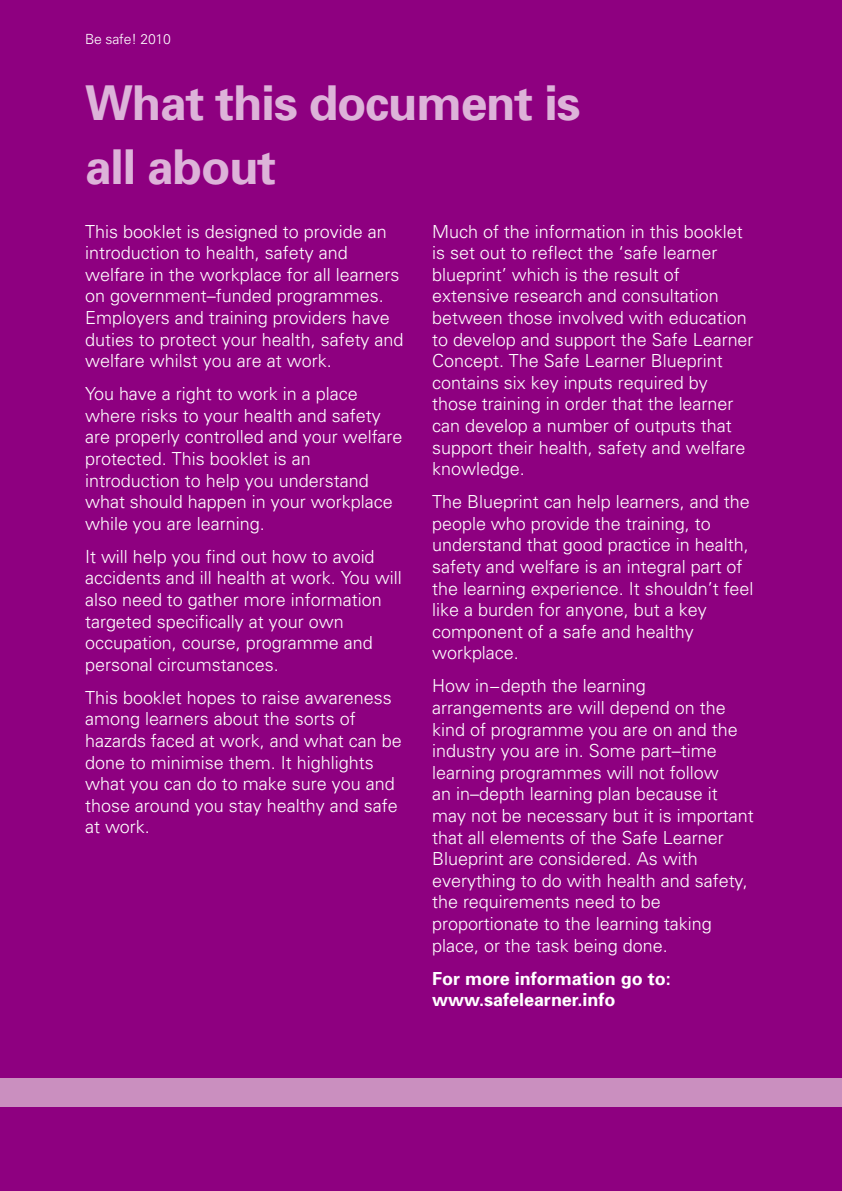
<style>
.page{position:relative;width:842px;height:1191px;background:#8e0080}
.page>*{position:absolute;margin:0;border:0;box-sizing:border-box;transform-origin:0 0}
.t1{font:700 48px/64px "Univers";letter-spacing:-.025em;color:#ddb3d9}
.t2{font:300 18px/21.6px "Univers";color:#fff}
.t3{font:700 18px/21.6px "Univers";color:#fff}
.t4{font:300 14px "Univers";letter-spacing:-.01em;color:#fff}
</style>
<div class="page">
<div style="left:0;top:1078px;width:842px;height:28px;background:#ca8fbf"></div>
<p class="t4" style="left:85px;top:34px;width:87px">Be safe! 2010</p>
<h1 class="t1" style="left:85px;top:75px;width:497px">What this document is all about</h1>
<p class="t2" style="left:85px;top:222px;width:320px">This booklet is designed to provide an introduction to health, safety and welfare in the workplace for all learners on government–funded programmes.<br>Employers and training providers have duties to protect your health, safety and welfare whilst you are at work.</p>
<p class="t2" style="left:85px;top:384px;width:319px">You have a right to work in a place where risks to your health and safety are properly controlled and your welfare protected. This booklet is an introduction to help you understand what should happen in your workplace while you are learning.</p>
<p class="t2" style="left:85px;top:547px;width:318px">It will help you find out how to avoid accidents and ill health at work. You will also need to gather more information targeted specifically at your own occupation, course, programme and personal circumstances.</p>
<p class="t2" style="left:85px;top:688px;width:318px">This booklet hopes to raise awareness among learners about the sorts of hazards faced at work, and what can be done to minimise them. It highlights what you can do to make sure you and those around you stay healthy and safe at work.</p>
<p class="t2" style="left:432px;top:222px;width:323px">Much of the information in this booklet is set out to reflect the ‘safe learner blueprint’ which is the result of extensive research and consultation between those involved with education to develop and support the Safe Learner Concept. The Safe Learner Blueprint contains six key inputs required by those training in order that the learner can develop a number of outputs that support their health, safety and welfare knowledge.</p>
<p class="t2" style="left:432px;top:492px;width:323px">The Blueprint can help learners, and the people who provide the training, to understand that good practice in health, safety and welfare is an integral part of the learning experience. It shouldn’t feel like a burden for anyone, but a key component of a safe and healthy workplace.</p>
<p class="t2" style="left:432px;top:677px;width:323px">How in−depth the learning arrangements are will depend on the kind of programme you are on and the industry you are in. Some part–time learning programmes will not follow<br>an in–depth learning plan because it may not be necessary but it is important that all elements of the Safe Learner Blueprint are considered. As with everything to do with health and safety, the requirements need to be proportionate to the learning taking place, or the task being done.</p>
<p class="t3" style="left:432px;top:969px;width:240px">For more information go to: www.safelearner.info</p>
</div>
